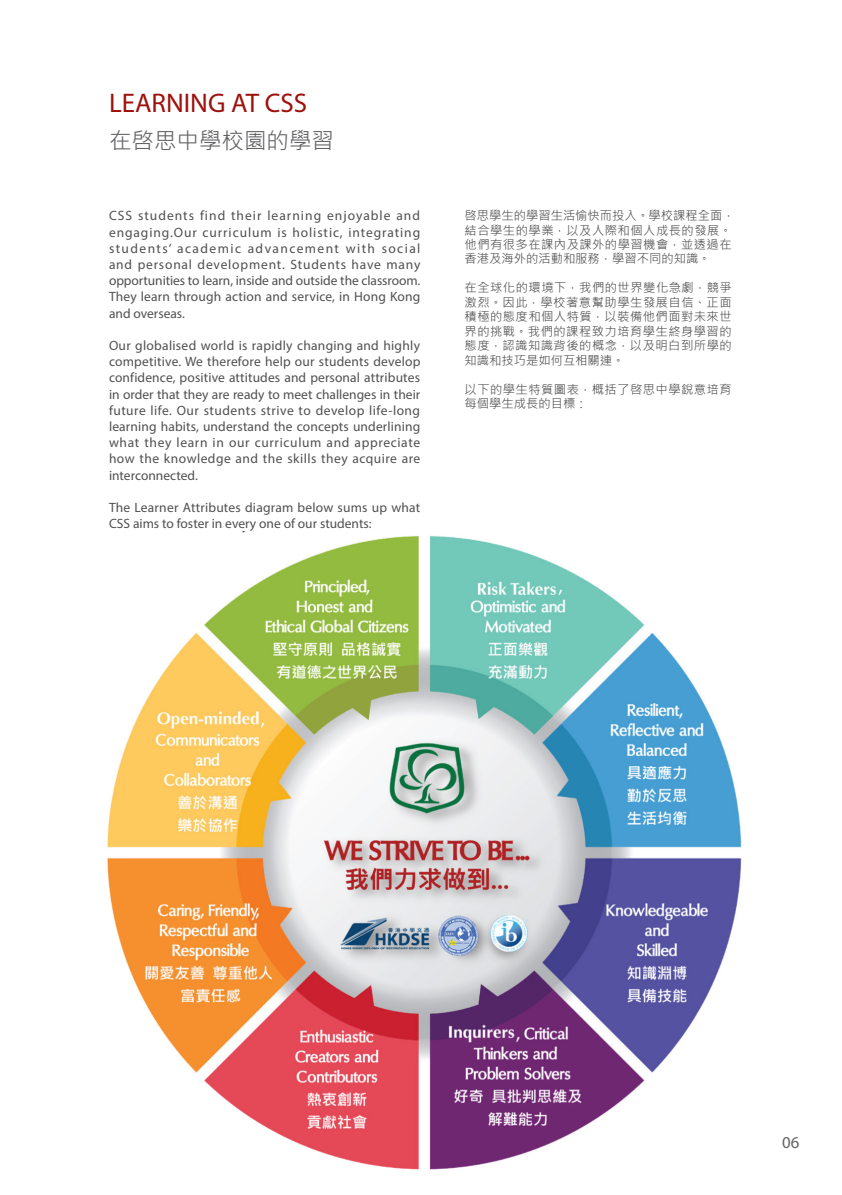
<style>
.page{position:relative;width:842px;height:1195px;background:#fff}
.page>*{position:absolute;margin:0;border:0;box-sizing:border-box;transform-origin:0 0}
.t1{font:27px "Myriad Pro";color:#9d110d}
.t2{font:22.5px "Microsoft Jheng Hei";color:#636366}
.t3{font:16.65px "Myriad Pro";color:#636366}
.t4{font:13.5px/16.2px "Myriad Pro";letter-spacing:.015em;color:#505052;text-align:justify}
.t5{font:12.3px/14.4px "Microsoft Jheng Hei";letter-spacing:.035em;color:#505052}
</style>
<div class="page">
<img style="left:107px;top:532px;width:635px;height:638px">
<p class="t1" style="left:109px;top:86px;width:200px">LEARNING AT CSS</p>
<p class="t2" style="left:109px;top:127px;width:226px">在啓思中學校園的學習</p>
<p class="t4" style="left:109px;top:207px;width:313px">CSS students find their learning enjoyable and engaging.Our curriculum is holistic, integrating students’ academic advancement with social and personal development. Students have many opportunities to learn, inside and outside the classroom.<br>They learn through action and service, in Hong Kong and overseas.</p>
<p class="t4" style="left:109px;top:337px;width:313px">Our globalised world is rapidly changing and highly competitive. We therefore help our students develop confidence, positive attitudes and personal attributes in order that they are ready to meet challenges in their future life. Our students strive to develop life-long learning habits, understand the concepts underlining what they learn in our curriculum and appreciate how the knowledge and the skills they acquire are interconnected.</p>
<p class="t4" style="left:109px;top:499px;width:313px">The Learner Attributes diagram below sums up what<br>CSS aims to foster in every one of our students:</p>
<p class="t5" style="left:465px;top:208px;width:272px">啓思學生的學習生活愉快而投入。學校課程全面，結合學生的學業，以及人際和個人成長的發展。他們有很多在課內及課外的學習機會，並透過在香港及海外的活動和服務，學習不同的知識。</p>
<p class="t5" style="left:465px;top:281px;width:269px;text-align:justify">在全球化的環境下，我們的世界變化急劇，競爭激烈。因此，學校著意幫助學生發展自信、正面積極的態度和個人特質，以裝備他們面對未來世界的挑戰。我們的課程致力培育學生終身學習的態度，認識知識背後的概念，以及明白到所學的知識和技巧是如何互相關連。</p>
<p class="t5" style="left:465px;top:382px;width:269px">以下的學生特質圖表，概括了啓思中學銳意培育每個學生成長的目標：</p>
<p class="t3" style="left:782px;top:1132px;width:19px">06</p>
</div>
